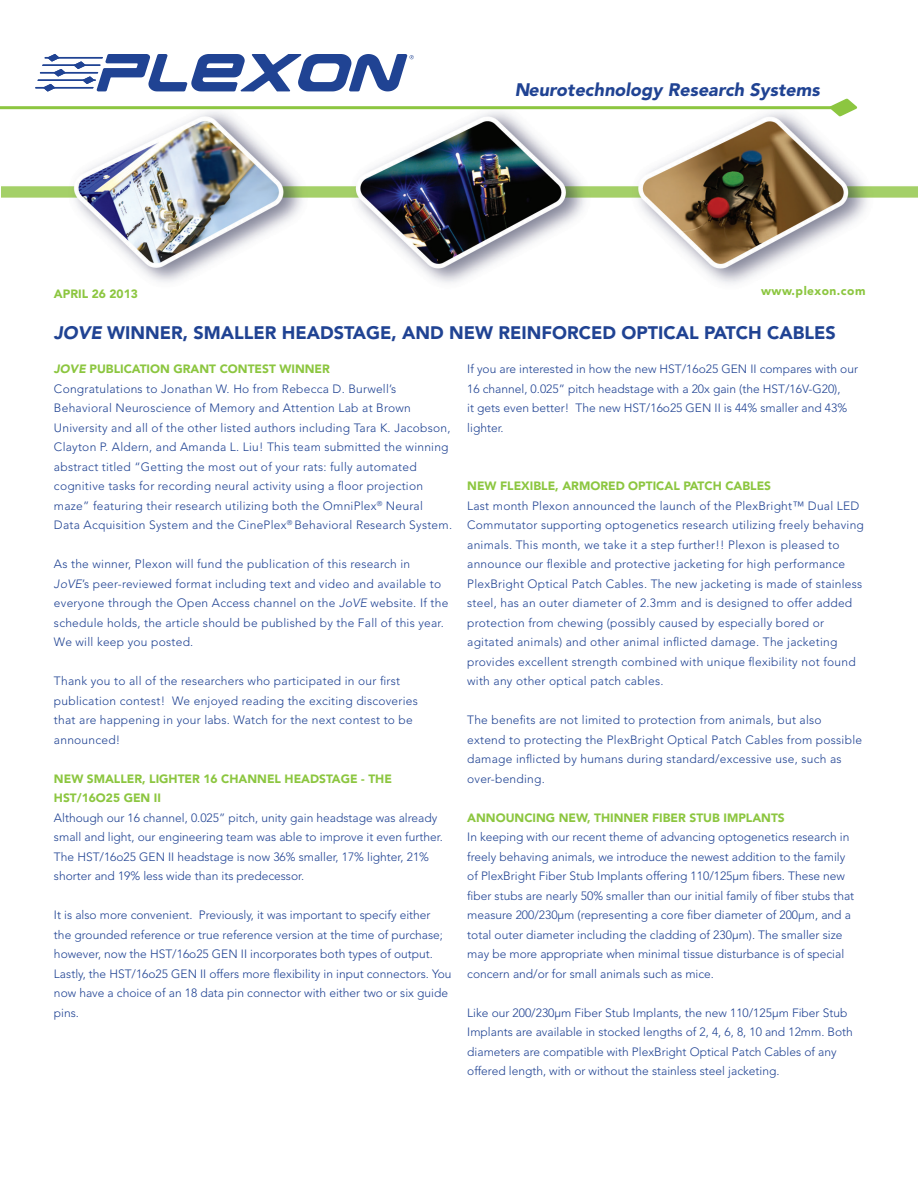
<style>
.page{position:relative;width:918px;height:1188px;background:#fff}
.page>*{position:absolute;margin:0;border:0;box-sizing:border-box;transform-origin:0 0}
.t1{font:900 18px "Avenir LT Std";color:#204393}
.t2{font:italic 900 18px "Avenir LT Std";color:#204393}
.t3{font:300 12px/19.5px "Avenir LT Std";letter-spacing:.02em;color:#204393}
.t4{font:300 12px/19.5px "Avenir LT Std";color:#204393}
.t5{font:900 12px/19.5px "Avenir LT Std";color:#8cc640}
.t6{font:900 12px "Avenir LT Std";letter-spacing:.04em;color:#8cc640}
.s1{font-style:italic}
.s2{font-weight:900;font-style:italic;color:#8cc640}
.s3{font-weight:900;color:#8cc640}
</style>
<div class="page">
<img style="left:1px;top:91px;width:917px;height:193px">
<svg style="left:35px;top:54px;width:379px;height:37px"></svg>
<svg style="left:830px;top:99px;width:27px;height:17px"></svg>
<hr style="left:0;top:106px;width:831px;height:3px;background:#8cc640">
<p class="t5" style="left:54px;top:284px;width:85px">APRIL 26 2013</p>
<h1 class="t2" style="left:515px;top:79px;width:307px">Neurotechnology Research Systems</h1>
<p class="t6" style="left:761px;top:283px;width:106px">WWW.PLEXON.COM</p>
<h1 class="t1" style="left:54px;top:322px;width:783px"><span class="s1">JoVE</span> WINNER, SMALLER HEADSTAGE, AND NEW REINFORCED OPTICAL PATCH CABLES</h1>
<p class="t3" style="left:54px;top:359px;width:400px"><span class="s2">JoVE</span> <span class="s3">PUBLICATION GRANT CONTEST WINNER<br></span>Congratulations to Jonathan W. Ho from Rebecca D. Burwell’s Behavioral Neuroscience of Memory and Attention Lab at Brown University and all of the other listed authors including Tara K. Jacobson, Clayton P. Aldern, and Amanda L. Liu! This team submitted the winning abstract titled “Getting the most out of your rats: fully automated cognitive tasks for recording neural activity using a floor projection maze” featuring their research utilizing both the OmniPlex<sup>®</sup> Neural<br>Data Acquisition System and the CinePlex<sup>®</sup> Behavioral Research System.</p>
<p class="t3" style="left:54px;top:554px;width:396px">As the winner, Plexon will fund the publication of this research in <span class="s1">JoVE</span>’s peer-reviewed format including text and video and available to everyone through the Open Access channel on the <span class="s1">JoVE</span> website. If the schedule holds, the article should be published by the Fall of this year.<br>We will keep you posted.</p>
<p class="t3" style="left:54px;top:671px;width:365px">Thank you to all of the researchers who participated in our first publication contest! We enjoyed reading the exciting discoveries that are happening in your labs. Watch for the next contest to be announced!</p>
<p class="t5" style="left:54px;top:769px;width:339px">NEW SMALLER, LIGHTER 16 CHANNEL HEADSTAGE - THE<br>HST</p>
<p class="t5" style="left:77px;top:788px;width:81px">/16O25 GEN II</p>
<p class="t4" style="left:54px;top:808px;width:390px">Although our 16 channel, 0.025” pitch, unity gain headstage was already small and light, our engineering team was able to improve it even further.<br>The HST/16o25 GEN II headstage is now 36% smaller, 17% lighter, 21% shorter and 19% less wide than its predecessor.</p>
<p class="t4" style="left:54px;top:905px;width:399px">It is also more convenient. Previously, it was important to specify either<br>the grounded reference or true reference version at the time of purchase; however, now the HST/16o25 GEN II incorporates both types of output.<br>Lastly, the HST/16o25 GEN II offers more flexibility in input connectors. You now have a choice of an 18 data pin connector with either two or six guide pins.</p>
<p class="t4" style="left:467px;top:359px;width:392px">If you are interested in how the new HST/16o25 GEN II compares with our 16 channel, 0.025” pitch headstage with a 20x gain (the HST/16V-G20),<br>it gets even better! The new HST/16o25 GEN II is 44% smaller and 43% lighter.</p>
<p class="t5" style="left:467px;top:476px;width:305px">NEW FLEXIBLE, ARMORED OPTICAL PATCH CABLES</p>
<p class="t3" style="left:467px;top:496px;width:398px">Last month Plexon announced the launch of the PlexBright™ Dual LED Commutator supporting optogenetics research utilizing freely behaving animals. This month, we take it a step further!! Plexon is pleased to announce our flexible and protective jacketing for high performance PlexBright Optical Patch Cables. The new jacketing is made of stainless steel, has an outer diameter of 2.3mm and is designed to offer added protection from chewing (possibly caused by especially bored or agitated animals) and other animal inflicted damage. The jacketing provides excellent strength combined with unique flexibility not found with any other optical patch cables.</p>
<p class="t3" style="left:467px;top:710px;width:396px">The benefits are not limited to protection from animals, but also extend to protecting the PlexBright Optical Patch Cables from possible damage inflicted by humans during standard/excessive use, such as over-bending.</p>
<p class="t5" style="left:467px;top:808px;width:319px">ANNOUNCING NEW, THINNER FIBER STUB IMPLANTS</p>
<p class="t4" style="left:467px;top:827px;width:389px">In keeping with our recent theme of advancing optogenetics research in freely behaving animals, we introduce the newest addition to the family of PlexBright Fiber Stub Implants offering 110/125µm fibers. These new fiber stubs are nearly 50% smaller than our initial family of fiber stubs that measure 200/230µm (representing a core fiber diameter of 200µm, and a total outer diameter including the cladding of 230µm). The smaller size may be more appropriate when minimal tissue disturbance is of special concern and/or for small animals such as mice.</p>
<p class="t4" style="left:467px;top:1003px;width:387px">Like our 200/230µm Fiber Stub Implants, the new 110/125µm Fiber Stub Implants are available in stocked lengths of 2, 4, 6, 8, 10 and 12mm. Both diameters are compatible with PlexBright Optical Patch Cables of any offered length, with or without the stainless steel jacketing.</p>
</div>
